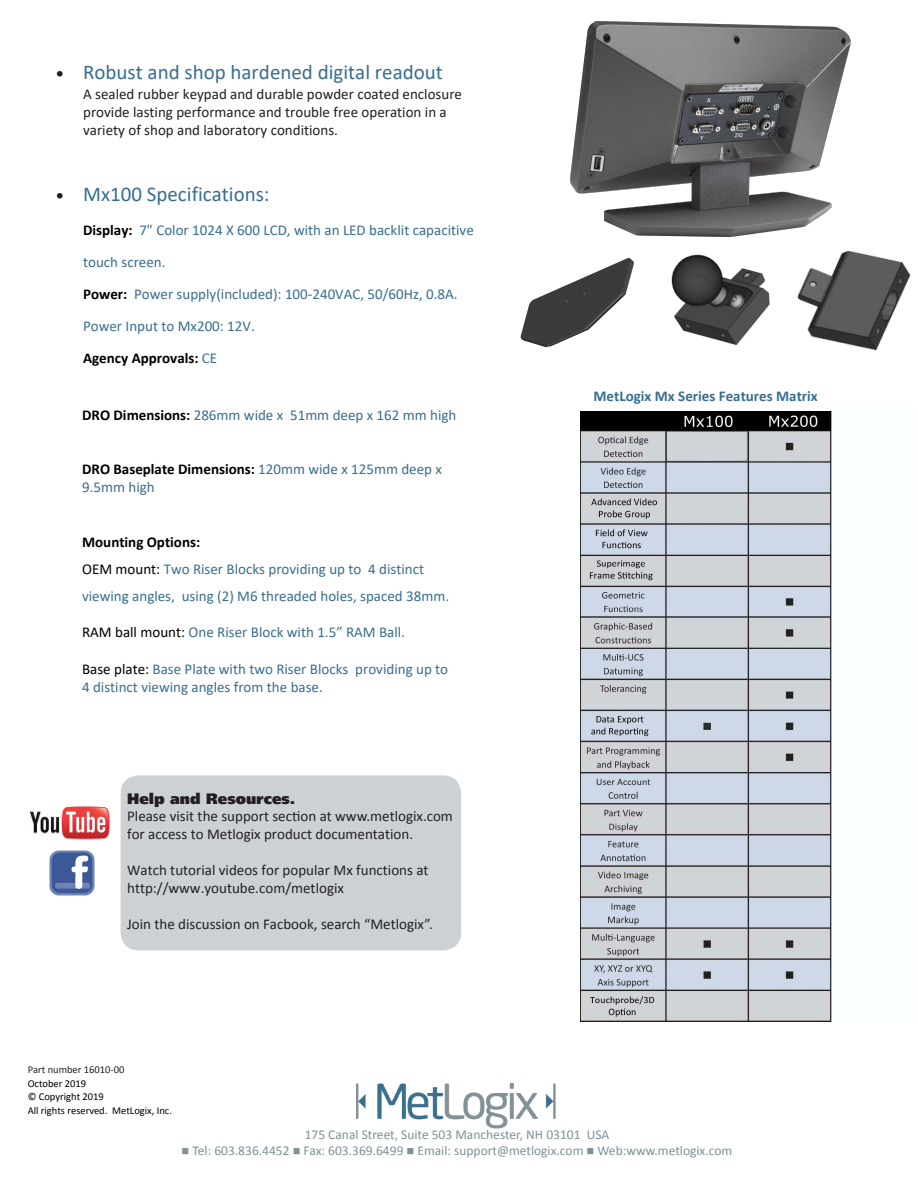
<style>
.page{position:relative;width:918px;height:1188px;background:#fff}
.page>*{position:absolute;margin:0;border:0;box-sizing:border-box;transform-origin:0 0}
.t1{font:21px "Calibri";color:#386e8f}
.t2{font:15px/32px "Calibri";color:#3b6e8f}
.t3{font:15px/18px "Calibri";color:#231f20}
.t4{font:700 15px "Calibri";color:#386e8f}
.t5{font:500 15px "AG Foreigner ULB Plain";color:#231f20}
.t6{font:13.5px "Calibri";color:#7f9098}
.t7{font:10.5px/13.5px "Calibri";color:#000}
.t8{font:10.5px "Calibri";color:#231f20}
.s1{font-family:"AG Foreigner ULB Plain";font-weight:500;font-size:15px;color:#231f20}
.s2{font-weight:700;color:#000}
.s3{color:#386e8f}
.s4{color:#000}
</style>
<div class="page">
<img style="left:357px;top:1083px;width:198px;height:45px">
<div style="left:121px;top:775px;width:340px;height:175px;background:#ccd1d5;border-radius:18px"></div>
<img style="left:49px;top:850px;width:46px;height:46px">
<img style="left:30px;top:805px;width:80px;height:36px">
<img style="left:520px;top:258px;width:114px;height:90px">
<img style="left:671px;top:254px;width:99px;height:91px">
<img style="left:797px;top:250px;width:114px;height:101px">
<img style="left:581px;top:411px;width:251px;height:611px">
<img style="left:571px;top:21px;width:280px;height:215px">
<h1 class="t1" style="left:56px;top:57px;width:388px"><span class="s1">•</span> Robust and shop hardened digital readout</h1>
<p class="t3" style="left:83px;top:85px;width:380px">A sealed rubber keypad and durable powder coated enclosure provide lasting performance and trouble free operation in a variety of shop and laboratory conditions.</p>
<h1 class="t1" style="left:56px;top:179px;width:215px"><span class="s1">•</span> Mx100 Specifications:</h1>
<p class="t2" style="left:83px;top:214px;width:392px"><span class="s2">Display:</span> <span class="s3">7" Color 1024 X 600 LCD, with an LED backlit capacitive touch screen.<br></span><span class="s2">Power:</span> Power supply(included): 100-240VAC, 50/60Hz, 0.8A.<br>Power Input to Mx200: 12V.<br><span class="s2">Agency Approvals:</span> CE</p>
<p class="t2" style="left:82px;top:398px;width:376px"><span class="s2">DRO Dimensions:</span> 286mm wide x 51mm deep x 162 mm high</p>
<p class="t2" style="left:82px;top:460px;width:361px;line-height:18.1px"><span class="s2">DRO Baseplate Dimensions:</span> 120mm wide x 125mm deep x<br>9.5mm high</p>
<p class="t2" style="left:82px;top:528px;width:369px;line-height:27.2px"><span class="s2">Mounting Options:<br></span><span class="s4">OEM mount:</span> Two Riser Blocks providing up to 4 distinct viewing angles, using (2) M6 threaded holes, spaced 38mm.</p>
<p class="t2" style="left:82px;top:616px;width:324px"><span class="s4">RAM ball mount:</span> One Riser Block with 1.5” RAM Ball.</p>
<p class="t2" style="left:82px;top:659px;width:368px;line-height:18.1px"><span class="s4">Base plate:</span> Base Plate with two Riser Blocks providing up to<br>4 distinct viewing angles from the base.</p>
<p class="t5" style="left:127px;top:790px;width:170px">Help and Resources.</p>
<p class="t3" style="left:127px;top:807px;width:327px">Please visit the support section at www.metlogix.com for access to Metlogix product documentation.</p>
<p class="t3" style="left:127px;top:861px;width:303px">Watch tutorial videos for popular Mx functions at http://www.youtube.com/metlogix</p>
<p class="t3" style="left:127px;top:915px;width:307px">Join the discussion on Facbook, search “Metlogix”.</p>
<p class="t8" style="left:28px;top:1063px;width:98px">Part number 16010-00</p>
<p class="t7" style="left:28px;top:1076px;width:146px">October 2019<br>© Copyright 2019<br>All rights reserved. MetLogix, Inc.</p>
<p class="t4" style="left:594px;top:386px;width:226px">MetLogix Mx Series Features Matrix</p>
<p class="t6" style="left:305px;top:1126px;width:306px">175 Canal Street, Suite 503 Manchester, NH 03101 USA</p>
<p class="t6" style="left:182px;top:1142px;width:552px">■ Tel: 603.836.4452 ■ Fax: 603.369.6499 ■ Email: support@metlogix.com ■ Web:www.metlogix.com</p>
</div>
